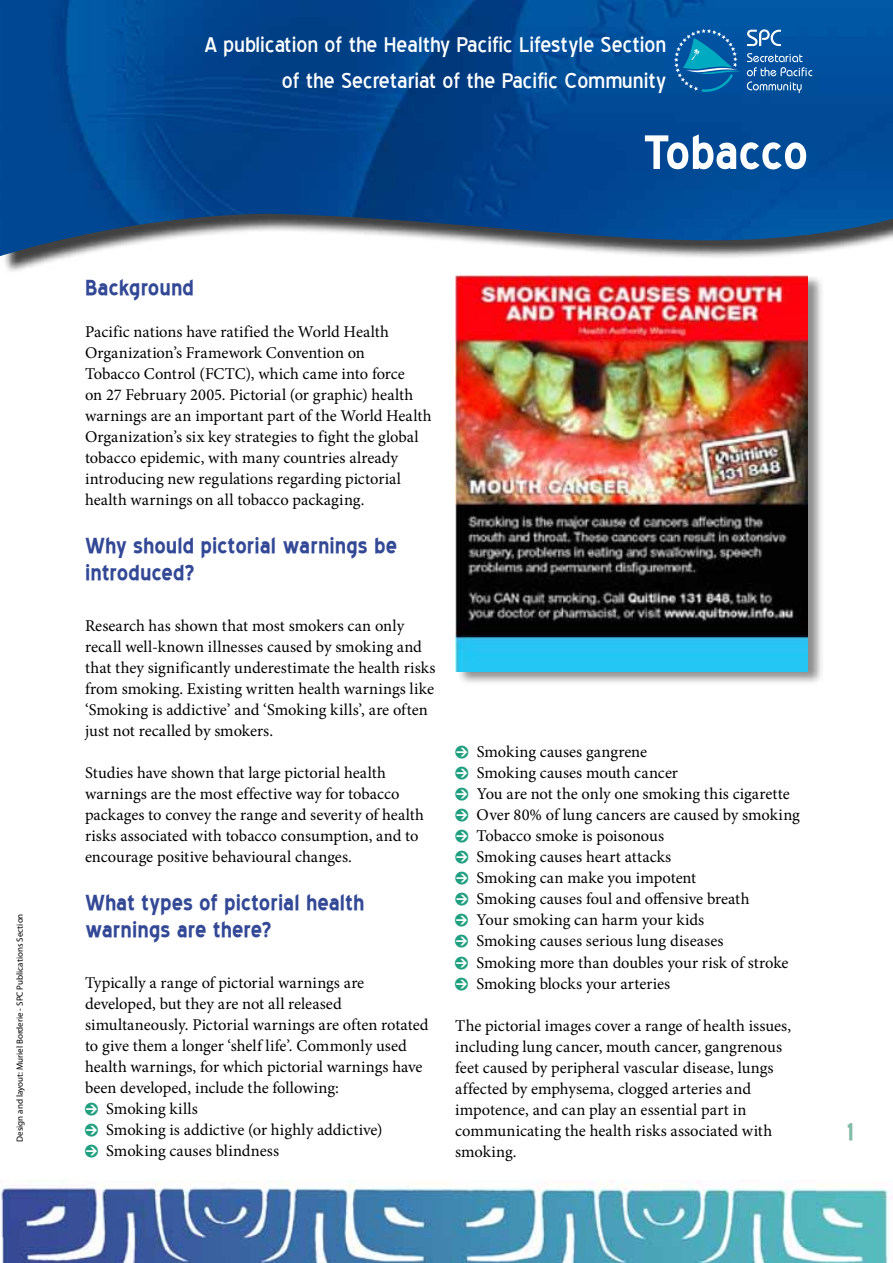
<style>
.page{position:relative;width:893px;height:1263px;background:#fff}
.page>*{position:absolute;margin:0;border:0;box-sizing:border-box;transform-origin:0 0}
.t1{font:700 58.5px "Blue Highway";color:#fff}
.t2{font:700 30px "Blue Highway";color:#81bba5}
.t3{font:700 27px/27px "Blue Highway";color:#334996}
.t4{font:27px/36px "Blue Highway";color:#fff;text-align:right}
.t5{font:16.5px/21px "Minion Pro";color:#000}
.t6{font:9px "Myriad Pro";color:#000}
.s1{font-family:"Pointers";color:#209f80}
</style>
<div class="page">
<div style="left:456px;top:273px;width:369px;height:412px;background:#000;opacity:.45"></div>
<img style="left:455px;top:276px;width:353px;height:395px">
<div style="left:2px;top:0;width:891px;height:274px;background:#fff"></div>
<img style="left:0;top:0;width:893px;height:256px">
<svg style="left:747px;top:29px;width:34px;height:17px"></svg>
<svg style="left:747px;top:53px;width:65px;height:40px;background:#2e6ead"></svg>
<svg style="left:674px;top:29px;width:67px;height:64px;background:#106dab"></svg>
<img style="left:0;top:1180px;width:893px;height:83px">
<p class="t6" style="left:14px;top:1142px;width:230px;rotate:-90deg">Design and layout: Muriel Borderie - SPC Publications Section</p>
<h3 class="t4" style="left:205px;top:27px;width:463px">A publication of the Healthy Pacific Lifestyle Section of the Secretariat of the Pacific Community</h3>
<h1 class="t1" style="left:643px;top:125px;width:166px">Tobacco</h1>
<h3 class="t3" style="left:85px;top:275px;width:111px">Background</h3>
<p class="t5" style="left:85px;top:322px;width:348px">Pacific nations have ratified the World Health Organization’s Framework Convention on<br>Tobacco Control (FCTC), which came into force<br>on 27 February 2005. Pictorial (or graphic) health warnings are an important part of the World Health Organization’s six key strategies to fight the global tobacco epidemic, with many countries already introducing new regulations regarding pictorial health warnings on all tobacco packaging.</p>
<h3 class="t3" style="left:85px;top:533px;width:314px">Why should pictorial warnings be introduced?</h3>
<p class="t5" style="left:85px;top:616px;width:352px">Research has shown that most smokers can only recall well-known illnesses caused by smoking and that they significantly underestimate the health risks from smoking. Existing written health warnings like ‘Smoking is addictive’ and ‘Smoking kills’, are often just not recalled by smokers.</p>
<p class="t5" style="left:85px;top:763px;width:340px">Studies have shown that large pictorial health warnings are the most effective way for tobacco packages to convey the range and severity of health risks associated with tobacco consumption, and to encourage positive behavioural changes.</p>
<h3 class="t3" style="left:85px;top:890px;width:281px">What types of pictorial health warnings are there?</h3>
<p class="t5" style="left:85px;top:973px;width:345px">Typically a range of pictorial warnings are developed, but they are not all released simultaneously. Pictorial warnings are often rotated to give them a longer ‘shelf life’. Commonly used health warnings, for which pictorial warnings have been developed, include the following:<br><span class="s1">0</span> Smoking kills<br><span class="s1">0</span> Smoking is addictive (or highly addictive)<br><span class="s1">0</span> Smoking causes blindness</p>
<p class="t5" style="left:455px;top:742px;width:346px"><span class="s1">0</span> Smoking causes gangrene<br><span class="s1">0</span> Smoking causes mouth cancer<br><span class="s1">0</span> You are not the only one smoking this cigarette <span class="s1">0</span> Over 80% of lung cancers are caused by smoking <span class="s1">0</span> Tobacco smoke is poisonous<br><span class="s1">0</span> Smoking causes heart attacks<br><span class="s1">0</span> Smoking can make you impotent<br><span class="s1">0</span> Smoking causes foul and offensive breath<br><span class="s1">0</span> Your smoking can harm your kids<br><span class="s1">0</span> Smoking causes serious lung diseases<br><span class="s1">0</span> Smoking more than doubles your risk of stroke <span class="s1">0</span> Smoking blocks your arteries</p>
<p class="t5" style="left:455px;top:1015px;width:338px">The pictorial images cover a range of health issues, including lung cancer, mouth cancer, gangrenous feet caused by peripheral vascular disease, lungs affected by emphysema, clogged arteries and impotence, and can play an essential part in communicating the health risks associated with smoking.</p>
<h2 class="t2" style="left:847px;top:1118px;width:8px">1</h2>
</div>
